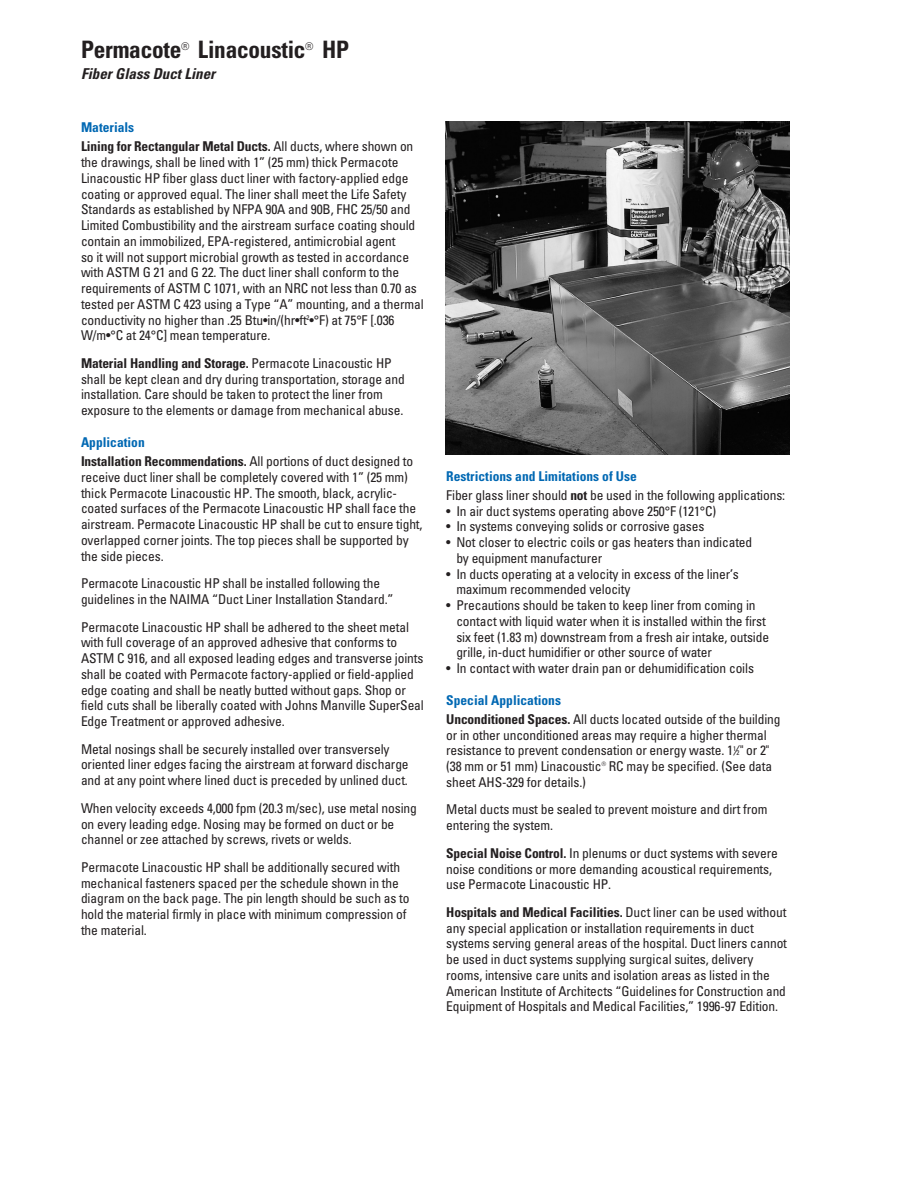
<style>
.page{position:relative;width:918px;height:1188px;background:#fff}
.page>*{position:absolute;margin:0;border:0;box-sizing:border-box;transform-origin:0 0}
.t1{font:700 condensed 24px "Univers";letter-spacing:-.01em;color:#231f20}
.t2{font:italic 700 condensed 15px "Univers";color:#231f20}
.para_copy{font:condensed 13.5px/15.8px "Univers";letter-spacing:-.01em;color:#231f20}
.Blue_heads{font:700 condensed 13.5px "Univers";color:#0168b3}
.t3{font:10.5px "Univers";color:#231f20}
.para_copy-2{font:6px "Univers";color:#231f20}
.s1{font-weight:700}
.s2{font-size:6.75px}
</style>
<div class="page">
<img style="left:446px;top:122px;width:344px;height:333px">
<p class="t1" style="left:81px;top:35px;width:102px">Permacote</p>
<p class="t3" style="left:181px;top:40px;width:10px">®</p>
<p class="t1" style="left:198px;top:35px;width:109px">Linacoustic</p>
<p class="t3" style="left:305px;top:40px;width:10px">®</p>
<p class="t1" style="left:322px;top:35px;width:28px">HP</p>
<p class="t2" style="left:81px;top:65px;width:136px">Fiber Glass Duct Liner</p>
<p class="Blue_heads" style="left:81px;top:119px;width:55px">Materials</p>
<p class="para_copy" style="left:81px;top:138px;width:344px"><span class="s1">Lining for Rectangular Metal Ducts.</span> All ducts, where shown on the drawings, shall be lined with 1” (25 mm) thick Permacote Linacoustic HP fiber glass duct liner with factory-applied edge coating or approved equal. The liner shall meet the Life Safety Standards as established by NFPA 90A and 90B, FHC 25/50 and Limited Combustibility and the airstream surface coating should contain an immobilized, EPA-registered, antimicrobial agent<br>so it will not support microbial growth as tested in accordance with ASTM G 21 and G 22. The duct liner shall conform to the requirements of ASTM C 1071, with an NRC not less than 0.70 as tested per ASTM C 423 using a Type “A” mounting, and a thermal conductivity no higher than .25 Btu•in/(hr•ft<sup>2</sup>•°F) at 75°F [.036<br>W/m•°C at 24°C] mean temperature.</p>
<p class="para_copy" style="left:81px;top:355px;width:325px"><span class="s1">Material Handling and Storage.</span> Permacote Linacoustic HP shall be kept clean and dry during transportation, storage and installation. Care should be taken to protect the liner from exposure to the elements or damage from mechanical abuse.</p>
<p class="Blue_heads" style="left:81px;top:434px;width:65px">Application</p>
<p class="para_copy" style="left:81px;top:453px;width:343px"><span class="s1">Installation Recommendations.</span> All portions of duct designed to receive duct liner shall be completely covered with 1” (25 mm) thick Permacote Linacoustic HP. The smooth, black, acrylic&shy;coated surfaces of the Permacote Linacoustic HP shall face the airstream. Permacote Linacoustic HP shall be cut to ensure tight, overlapped corner joints. The top pieces shall be supported by the side pieces.</p>
<p class="para_copy" style="left:81px;top:575px;width:314px">Permacote Linacoustic HP shall be installed following the guidelines in the NAIMA “Duct Liner Installation Standard.”</p>
<p class="para_copy" style="left:81px;top:619px;width:344px">Permacote Linacoustic HP shall be adhered to the sheet metal with full coverage of an approved adhesive that conforms to ASTM C 916, and all exposed leading edges and transverse joints shall be coated with Permacote factory-applied or field-applied edge coating and shall be neatly butted without gaps. Shop or field cuts shall be liberally coated with Johns Manville SuperSeal Edge Treatment or approved adhesive.</p>
<p class="para_copy" style="left:81px;top:741px;width:329px">Metal nosings shall be securely installed over transversely oriented liner edges facing the airstream at forward discharge and at any point where lined duct is preceded by unlined duct.</p>
<p class="para_copy" style="left:81px;top:800px;width:337px">When velocity exceeds 4,000 fpm (20.3 m/sec), use metal nosing on every leading edge. Nosing may be formed on duct or be channel or zee attached by screws, rivets or welds.</p>
<p class="para_copy" style="left:81px;top:859px;width:330px">Permacote Linacoustic HP shall be additionally secured with mechanical fasteners spaced per the schedule shown in the diagram on the back page. The pin length should be such as to hold the material firmly in place with minimum compression of the material.</p>
<p class="Blue_heads" style="left:446px;top:468px;width:192px">Restrictions and Limitations of Use</p>
<p class="para_copy" style="left:446px;top:487px;width:340px">Fiber glass liner should <span class="s1">not</span> be used in the following applications:</p>
<p class="para_copy" style="left:446px;top:503px;width:272px">• In air duct systems operating above 250°F (121°C)</p>
<p class="para_copy" style="left:446px;top:518px;width:260px">• In systems conveying solids or corrosive gases</p>
<p class="para_copy" style="left:456px;top:534px;width:297px;text-indent:-10px">• Not closer to electric coils or gas heaters than indicated by equipment manufacturer</p>
<p class="para_copy" style="left:456px;top:566px;width:284px;text-indent:-10px">• In ducts operating at a velocity in excess of the liner’s maximum recommended velocity</p>
<p class="para_copy" style="left:456px;top:597px;width:314px;text-indent:-10px">• Precautions should be taken to keep liner from coming in contact with liquid water when it is installed within the first six feet (1.83 m) downstream from a fresh air intake, outside grille, in-duct humidifier or other source of water</p>
<p class="para_copy" style="left:446px;top:660px;width:309px">• In contact with water drain pan or dehumidification coils</p>
<p class="Blue_heads" style="left:446px;top:692px;width:116px">Special Applications</p>
<p class="para_copy" style="left:446px;top:711px;width:336px"><span class="s1">Unconditioned Spaces.</span> All ducts located outside of the building or in other unconditioned areas may require a higher thermal resistance to prevent condensation or energy waste. 1<sup>1</sup>⁄<span class="s2">2</span>" or 2" (38 mm or 51 mm) Linacoustic</p>
<p class="para_copy-2" style="left:601px;top:761px;width:6px">®</p>
<p class="para_copy" style="left:609px;top:758px;width:165px">RC may be specified. (See data</p>
<p class="para_copy" style="left:446px;top:774px;width:141px">sheet AHS-329 for details.)</p>
<p class="para_copy" style="left:446px;top:802px;width:323px">Metal ducts must be sealed to prevent moisture and dirt from entering the system.</p>
<p class="para_copy" style="left:446px;top:845px;width:333px"><span class="s1">Special Noise Control.</span> In plenums or duct systems with severe noise conditions or more demanding acoustical requirements, use Permacote Linacoustic HP.</p>
<p class="para_copy" style="left:446px;top:904px;width:342px"><span class="s1">Hospitals and Medical Facilities.</span> Duct liner can be used without any special application or installation requirements in duct systems serving general areas of the hospital. Duct liners cannot be used in duct systems supplying surgical suites, delivery rooms, intensive care units and isolation areas as listed in the American Institute of Architects “Guidelines for Construction and Equipment of Hospitals and Medical Facilities,” 1996-97 Edition.</p>
</div>
